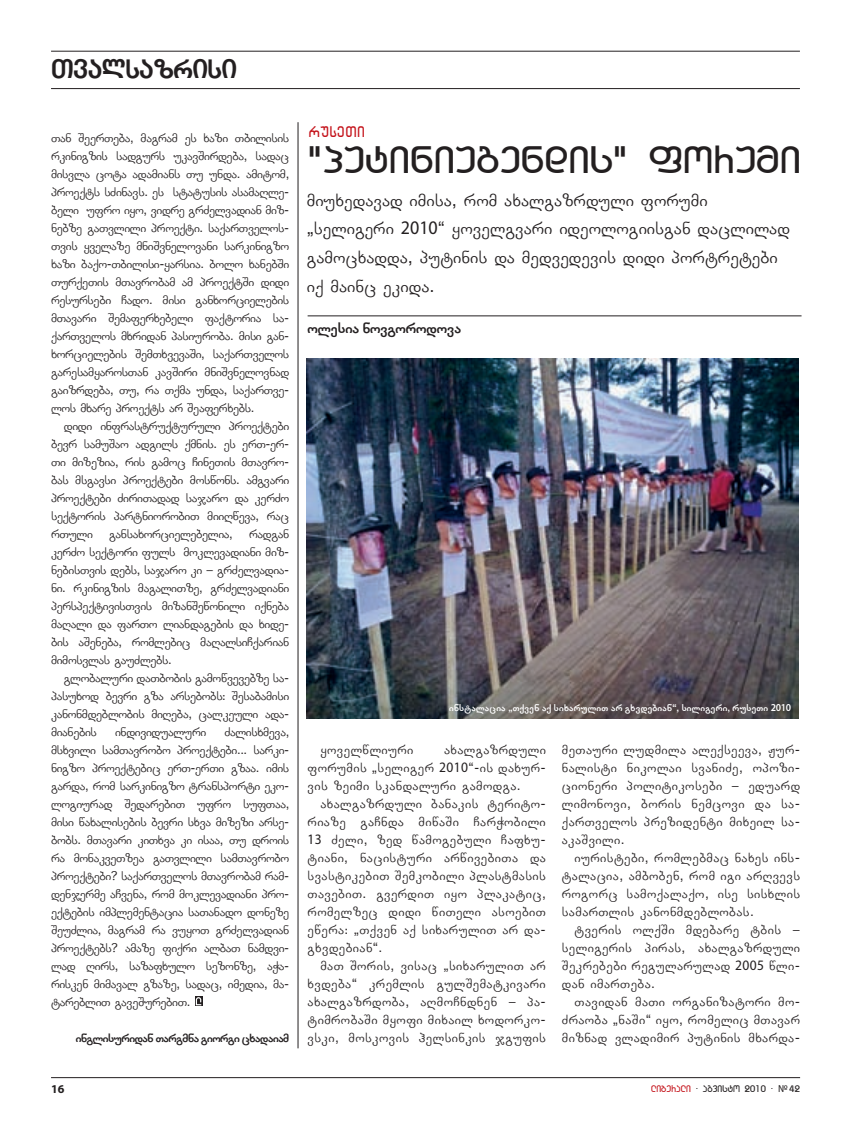
<style>
.page{position:relative;width:851px;height:1127px;background:#fff}
.page>*{position:absolute;margin:0;border:0;box-sizing:border-box;transform-origin:0 0}
.t1{font:41.85px "Bauhaus Mtavruli Thin A";color:#231f20;scale:1.11 1}
.t2{font:700 27px "A Kolkhety M";letter-spacing:-.01em;color:#231f20}
.t3{font:18px/28.8px "A Kolkhety N";color:#231f20}
.t4{font:700 15px "A Kolkhety N";color:#231f20}
.t5{font:15px "Sanet";letter-spacing:-.01em;color:#c4121a}
.t6{font:13.5px/18px "A Kolkhety N";letter-spacing:.03em;color:#231f20;text-align:justify}
.t7{font:12.75px/18px "A Kolkhety N";letter-spacing:-.03em;color:#231f20;text-align:justify}
.t8{font:700 12px "A Kolkhety N";letter-spacing:-.03em;color:#231f20}
.t9{font:700 12px "Myriad Pro";color:#231f20}
.t10{font:10.5px "Bauhaus Mtavruli Thin A";color:#231f20}
.t11{font:700 9.75px "A Kolkhety N";letter-spacing:.03em;color:#fff}
.s1{color:#c4121a}
.s2{font-family:"Myriad Pro"}
</style>
<div class="page">
<hr style="left:51px;top:51px;width:748px;height:1px;background:#231f20">
<hr style="left:51px;top:88px;width:748px;height:1px;background:#231f20">
<svg style="left:195px;top:996px;width:7px;height:10px"></svg>
<svg style="left:196px;top:997px;width:5px;height:8px"></svg>
<hr style="left:298px;top:122px;width:1px;height:926px;background:#231f20">
<hr style="left:307px;top:316px;width:494px;height:1px;background:#231f20">
<img style="left:306px;top:359px;width:492px;height:359px">
<hr style="left:51px;top:1077px;width:749px;height:1px;background:#231f20">
<h2 class="t2" style="left:51px;top:56px;width:187px">TVALSAZRISI</h2>
<p class="t7" style="left:51px;top:130px;width:240px">TAN SEERTEBA, MAGRAM ES XAZI TBILISIS RKINIGZIS SADGURS UKAVSIRDEBA, SADAC MISVLA COTA ADAMIANS TU UNDA. AMITOM, PROEQTS SZINAVS. ES STATUSIS ASAMARLE-BELI UFRO IYO, VIDRE GRZELVADIAN MIZ-NEBZE GATVLILI PROEQTI. SAQARTVELOS-TVIS YVELAZE MNISVNELOVANI SARKINIGZO XAZI BAQO-TBILISI-YARSIA. BOLO XANEBSI TURQETIS MTAVROBAM AM PROEQTSI DIDI RESURSEBI CADO. MISI GANXORCIELEBIS MTAVARI SEMAFERXEBELI FAQTORIA SA-QARTVELOS MXRIDAN PASIUROBA. MISI GAN-XORCIELEBIS SEMTXVEVASI, SAQARTVELOS GARESAMYAROSTAN KAVSIRI MNISVNELOVNAD GAIZRDEBA, TU, RA TQMA UNDA, SAQARTVE-LOS MXARE PROEQTS AR SEAFERXEBS.</p>
<p class="t7" style="left:51px;top:418px;width:240px;text-indent:13px">DIDI INFRASTRUQTURULI PROEQTEBI BEVR SAMUSAO ADGILS QMNIS. ES ERT-ER-TI MIZEZIA, RIS GAMOC CINETIS MTAVRO-BAS MSGAVSI PROEQTEBI MOSWONS. AMGVARI PROEQTEBI ZIRITADAD SAJARO DA KERZO SEQTORIS PARTNIOROBIT MIIRWEVA, RAC RTULI</p>
<p class="t7" style="left:51px;top:526px;width:240px;text-indent:198px">RADGAN KERZO SEQTORI FULS MOKLEVADIANI MIZ-NEBISTVIS DEBS, SAJARO KI _ GRZELVADIA-NI. RKINIGZIS MAGALITZE, GRZELVADIANI PERSPEQTIVISTVIS MIZANSEWONILI IQNEBA MARALI DA FARTO LIANDAGEBIS DA XIDE-BIS ASENEBA, ROMLEBIC MARALSICQARIAN MIMOSVLAS GAUZLEBS.</p>
<p class="t7" style="left:51px;top:670px;width:240px;text-indent:13px">GLOBALURI DATBOBIS GAMOWVEVEBZE SA-PASUXOD BEVRI GZA ARSEBOBS: SESABAMISI KANONMDEBLOBIS MIREBA, CALKEULI ADA-MIANEBIS</p>
<p class="t7" style="left:109px;top:526px;width:125px">GANSAXORCIELEBELIA,</p>
<p class="t7" style="left:51px;top:724px;width:240px;text-indent:173px">ZALISXMEVA, MSXVILI SAMTAVROBO PROEQTEBI... SARKI-NIGZO PROEQTEBIC ERT-ERTI GZAA. IMIS GARDA, ROM SARKINIGZO TRANSPORTI EKO-LOGIURAD SEDAREBIT UFRO SUFTAA, MISI WAXALISEBIS BEVRI SXVA MIZEZI ARSE-BOBS. MTAVARI KITXVA KI ISAA, TU DROIS RA MONAKVETZEA GATVLILI SAMTAVROBO PROEQTEBI? SAQARTVELOS MTAVROBAM RAM-DENJERME ACVENA, ROM MOKLEVADIANI PRO-EQTEBIS IMPLEMENTACIA SATANADO DONEZE SEUZLIA, MAGRAM RA VUYOT GRZELVADIAN PROEQTEBS? AMAZE FIQRI ALBAT NAMDVI-LAD RIRS, SAZAFXULO SEZONZE, AWA-RISKEN MIMAVAL GZAZE, SADAC, IMEDIA, MA-TAREBLIT GAVESUREBIT.</p>
<p class="t8" style="left:76px;top:1032px;width:215px">INGLISURIDAN TARGMNA GIORGI CXADAIAM</p>
<p class="t7" style="left:115px;top:724px;width:93px">INDIVIDUALURI</p>
<p class="t5" style="left:308px;top:125px;width:59px">RUSETI</p>
<h1 class="t1" style="left:308px;top:140px;width:446px">"PUTINIUGENDIS" FORUMI</h1>
<h3 class="t3" style="left:306px;top:187px;width:484px">MIUXEDAVAD IMISA, ROM AXALGAZRDULI FORUMI `SELIGERI 2010~ YOVELGVARI IDEOLOGIISGAN DACLILAD GAMOCXADDA, PUTINIS DA MEDVEDEVIS DIDI PORTRETEBI IQ MAINC EKIDA.</h3>
<p class="t4" style="left:307px;top:321px;width:155px">OLESIA NOVGORODOVA</p>
<p class="t11" style="left:449px;top:703px;width:343px">INSTALACIA `TQVEN AQ SIXARULIT AR GXVDEBIAN~, SILIGERI, RUSETI 2010</p>
<p class="t6" style="left:307px;top:742px;width:240px;text-indent:136px">AXALGAZRDULI FORUMIS `SELIGER 2010~-IS DAXUR-VIS ZEIMI SKANDALURI GAMODGA.</p>
<p class="t6" style="left:307px;top:796px;width:240px;text-indent:13px">AXALGAZRDULI BANAKIS TERITO-RIAZE GACNDA MIWASI CARWOBILI 13 ZELI, ZED WAMOGEBULI CAFXU-TIANI, NACISTURI ARWIVEBITA DA SVASTIKEBIT SEMKOBILI PLASTMASIS TAVEBIT. GVERDIT IYO PLAKATIC, ROMELZEC DIDI WITELI ASOEBIT EWERA: `TQVEN AQ SIXARULIT AR DA-GXVDEBIAN~.</p>
<p class="t6" style="left:307px;top:958px;width:240px;text-indent:13px">MAT SORIS, VISAC `SIXARULIT AR XVDEBA~ KREMLIS GULSEMATKIVARI AXALGAZRDOBA, ARMOCNDNEN _ PA-TIMROBASI MYOFI MIXAIL XODORKO-VSKI, MOSKOVIS HELSINKIS JGUFIS</p>
<p class="t6" style="left:320px;top:742px;width:95px">YOVELWLIURI</p>
<p class="t6" style="left:561px;top:741px;width:240px">METAURI LUDMILA ALEQSEEVA, JUR-NALISTI NIKOLAI SVANIZE, OPOZI-CIONERI POLITIKOSEBI _ EDUARD LIMONOVI, BORIS NEMCOVI DA SA-QARTVELOS PREZIDENTI MIXEIL SA-AKASVILI.</p>
<p class="t6" style="left:561px;top:849px;width:240px;text-indent:13px">IURISTEBI, ROMLEBMAC NAXES INS-TALACIA, AMBOBEN, ROM IGI ARRVEVS ROGORC SAMOQALAQO, ISE SISXLIS SAMARTLIS KANONMDEBLOBAS.</p>
<p class="t6" style="left:561px;top:921px;width:240px;text-indent:13px">TVERIS OLQSI MDEBARE TBIS _ SELIGERIS PIRAS, AXALGAZRDULI SEKREBEBI REGULARULAD 2005 WLI-DAN IMARTEBA.</p>
<p class="t6" style="left:561px;top:993px;width:240px;text-indent:13px">TAVIDAN MATI ORGANIZATORI MO-ZRAOBA `NASI~ IYO, ROMELIC MTAVAR MIZNAD VLADIMIR PUTINIS MXARDA-</p>
<p class="t9" style="left:51px;top:1081px;width:15px">16</p>
<p class="t10" style="left:651px;top:1084px;width:150px"><span class="s1">LIBERALI</span> . AGVISTO 2010 . <span class="s2">№</span> 42</p>
</div>
